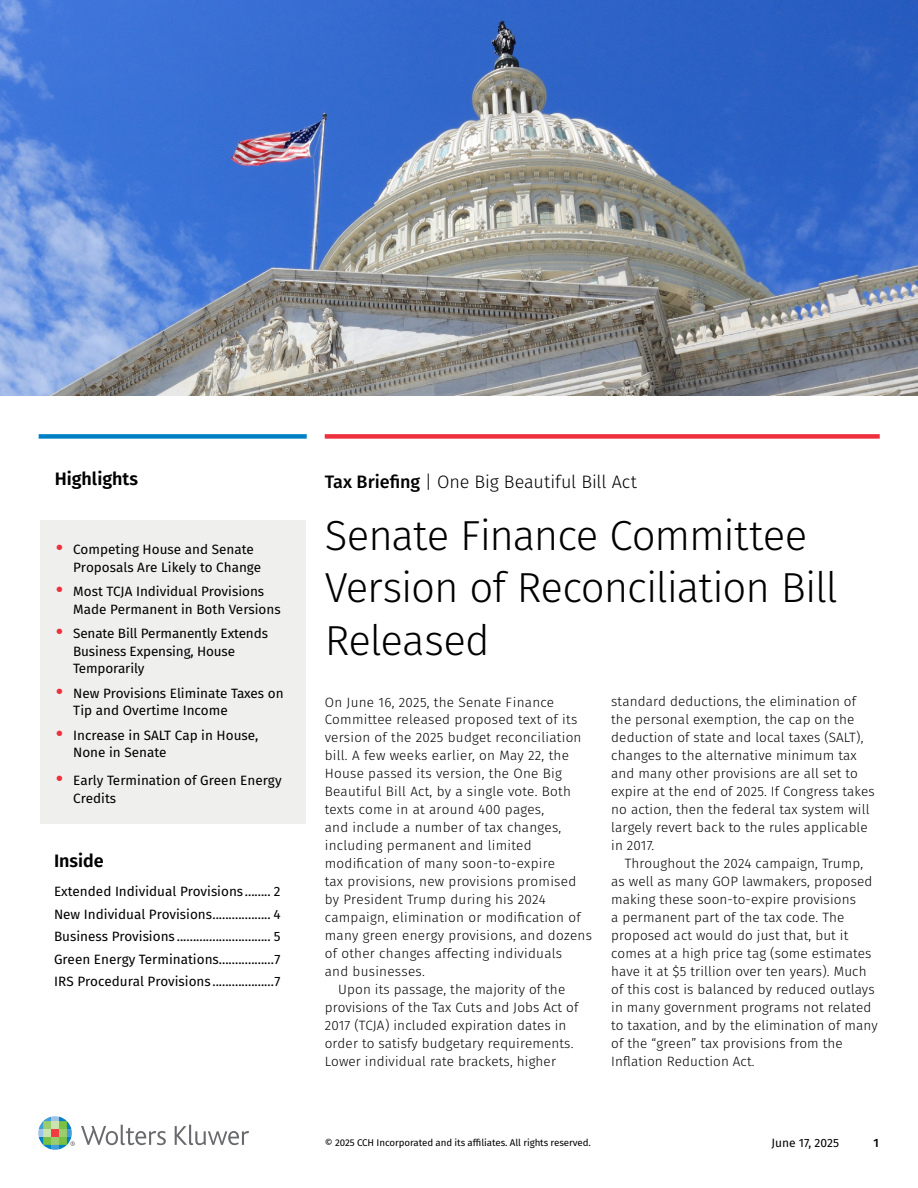
<style>
.page{position:relative;width:918px;height:1188px;background:#fff}
.page>*{position:absolute;margin:0;border:0;box-sizing:border-box;transform-origin:0 0}
.t1{font:300 42px/52.5px "Fira Sans";letter-spacing:-.025em;color:#000}
.t2{font:300 18px "Fira Sans";letter-spacing:-.005em;color:#000}
.t3{font:600 18px "Fira Sans";color:#000}
.t4{font:300 13.5px/18px "Fira Sans";letter-spacing:.01em;color:#000}
.t5{font:13.5px/17.2px "Fira Sans";color:#000}
.t6{font:12px "Fira Sans";color:#000}
.t7{font:500 12px "Fira Sans";color:#000}
.t8{font:9.75px "Fira Sans";letter-spacing:-.01em;color:#000}
.s1{font-weight:500}
.s2{font-weight:700;font-size:19.5px;color:#ee303c}
</style>
<div class="page">
<div style="left:39px;top:434px;width:268px;height:5px;background:#0081c6"></div>
<div style="left:325px;top:434px;width:555px;height:5px;background:#ee303c"></div>
<div style="left:40px;top:520px;width:265px;height:304px;background:#efefee"></div>
<img style="left:0;top:0;width:918px;height:396px">
<svg style="left:81px;top:1125px;width:85px;height:20px"></svg>
<svg style="left:175px;top:1125px;width:74px;height:20px"></svg>
<svg style="left:38px;top:1116px;width:37px;height:34px"></svg>
<h2 class="t3" style="left:55px;top:464px;width:85px">Highlights</h2>
<h2 class="t2" style="left:325px;top:469px;width:314px"><span class="s1">Tax Briefing</span> | One Big Beautiful Bill Act</h2>
<p class="t5" style="left:73px;top:541px;width:190px;text-indent:-17px"><span class="s2">•</span> Competing House and Senate<br>Proposals Are Likely to Change</p>
<p class="t5" style="left:73px;top:583px;width:209px;text-indent:-17px"><span class="s2">•</span> Most TCJA Individual Provisions<br>Made Permanent in Both Versions</p>
<p class="t5" style="left:73px;top:625px;width:196px;text-indent:-17px"><span class="s2">•</span> Senate Bill Permanently Extends<br>Business Expensing, House<br>Temporarily</p>
<p class="t5" style="left:73px;top:684px;width:212px;text-indent:-17px"><span class="s2">•</span> New Provisions Eliminate Taxes on<br>Tip and Overtime Income</p>
<p class="t5" style="left:73px;top:726px;width:187px;text-indent:-17px"><span class="s2">•</span> Increase in SALT Cap in House,<br>None in Senate</p>
<p class="t5" style="left:73px;top:772px;width:210px;text-indent:-17px"><span class="s2">•</span> Early Termination of Green Energy<br>Credits</p>
<h2 class="t3" style="left:54px;top:846px;width:51px">Inside</h2>
<p class="t5" style="left:54px;top:880px;width:228px;line-height:22.5px;text-align:justify">Extended Individual Provisions ........ 2<br>New Individual Provisions.................. 4<br>Business Provisions ............................. 5<br>Green Energy Terminations.................7<br>IRS Procedural Provisions ...................7</p>
<h1 class="t1" style="left:325px;top:508px;width:515px">Senate Finance Committee<br>Version of Reconciliation Bill<br>Released</h1>
<p class="t4" style="left:325px;top:693px;width:231px">On June 16, 2025, the Senate Finance</p>
<p class="t4" style="left:325px;top:711px;width:254px">Committee released proposed text of its</p>
<p class="t4" style="left:325px;top:729px;width:258px">version of the 2025 budget reconciliation</p>
<p class="t4" style="left:325px;top:747px;width:246px">bill. A few weeks earlier, on May 22, the</p>
<p class="t4" style="left:325px;top:765px;width:239px">House passed its version, the One Big</p>
<p class="t4" style="left:325px;top:783px;width:248px">Beautiful Bill Act, by a single vote. Both</p>
<p class="t4" style="left:325px;top:801px;width:221px">texts come in at around 400 pages,</p>
<p class="t4" style="left:325px;top:819px;width:238px">and include a number of tax changes,</p>
<p class="t4" style="left:325px;top:837px;width:208px">including permanent and limited</p>
<p class="t4" style="left:325px;top:855px;width:232px">modification of many soon-to-expire</p>
<p class="t4" style="left:325px;top:873px;width:253px">tax provisions, new provisions promised</p>
<p class="t4" style="left:325px;top:891px;width:223px">by President Trump during his 2024</p>
<p class="t4" style="left:325px;top:909px;width:258px">campaign, elimination or modification of</p>
<p class="t4" style="left:325px;top:927px;width:269px">many green energy provisions, and dozens</p>
<p class="t4" style="left:325px;top:945px;width:239px">of other changes affecting individuals</p>
<p class="t4" style="left:325px;top:963px;width:102px">and businesses.</p>
<p class="t4" style="left:338px;top:981px;width:229px">Upon its passage, the majority of the</p>
<p class="t4" style="left:325px;top:999px;width:255px">provisions of the Tax Cuts and Jobs Act of</p>
<p class="t4" style="left:325px;top:1017px;width:243px">2017 (TCJA) included expiration dates in</p>
<p class="t4" style="left:325px;top:1035px;width:250px">order to satisfy budgetary requirements.</p>
<p class="t4" style="left:325px;top:1053px;width:233px">Lower individual rate brackets, higher</p>
<p class="t4" style="left:611px;top:693px;width:265px">standard deductions, the elimination of the personal exemption, the cap on the deduction of state and local taxes (SALT), changes to the alternative minimum tax and many other provisions are all set to expire at the end of 2025. If Congress takes no action, then the federal tax system will largely revert back to the rules applicable in 2017.</p>
<p class="t4" style="left:611px;top:855px;width:268px;text-indent:14px">Throughout the 2024 campaign, Trump, as well as many GOP lawmakers, proposed making these soon-to-expire provisions<br>a permanent part of the tax code. The proposed act would do just that, but it comes at a high price tag (some estimates have it at $5 trillion over ten years). Much of this cost is balanced by reduced outlays in many government programs not related to taxation, and by the elimination of many of the “green” tax provisions from the Inflation Reduction Act.</p>
<p class="t8" style="left:325px;top:1136px;width:268px">© 2025 CCH Incorporated and its affiliates. All rights reserved.</p>
<p class="t6" style="left:771px;top:1133px;width:69px">June 17, 2025</p>
<p class="t7" style="left:873px;top:1133px;width:7px">1</p>
</div>
